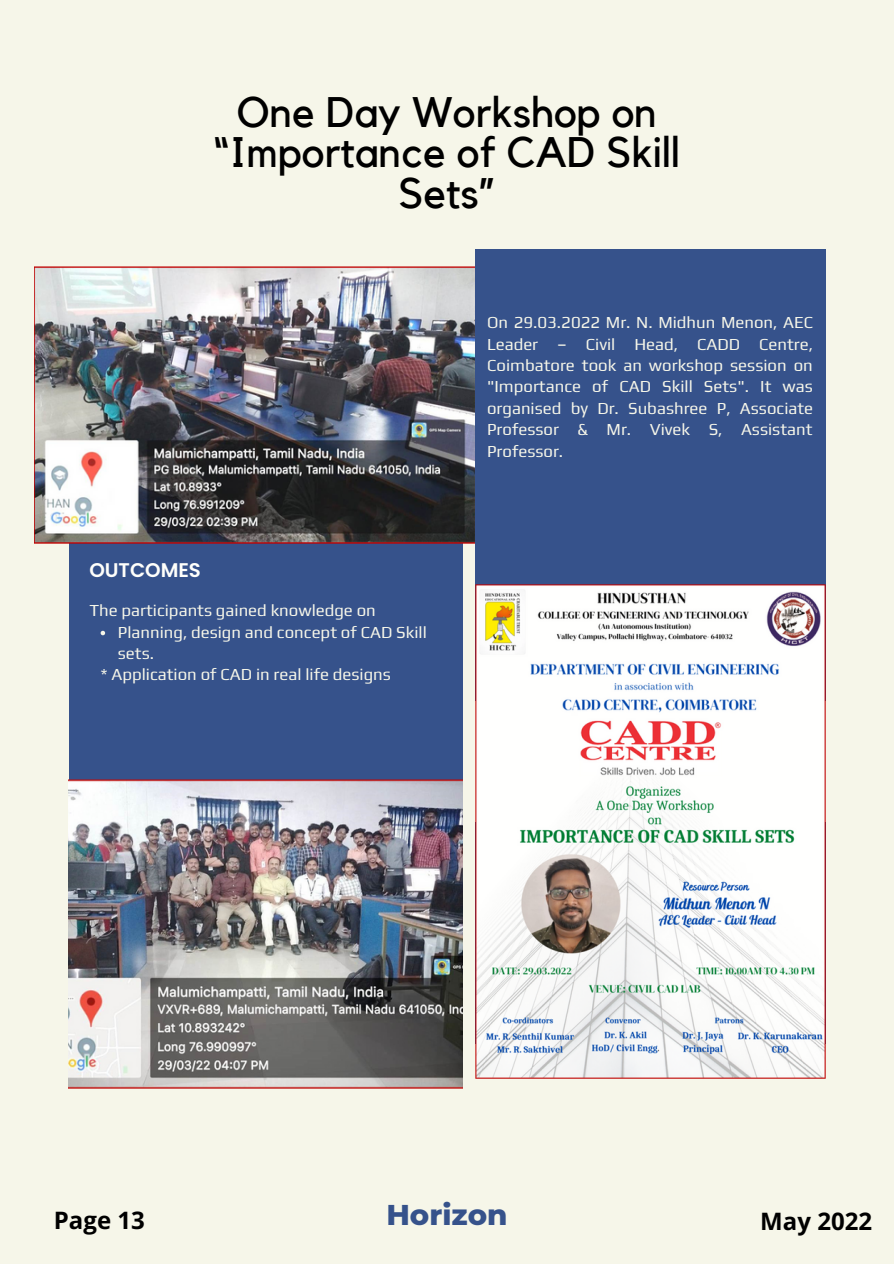
<style>
.page{position:relative;width:894px;height:1264px;background:#fff}
.page>*{position:absolute;margin:0;border:0;box-sizing:border-box;transform-origin:0 0}
.t1{font:42.6px/40.5px "Kollektif";color:#000;text-align:center}
.t2{font:800 29.25px "Montserrat";color:#36528b}
.t3{font:700 24px "Open Sans";color:#000}
.t4{font:600 19.8px "Poppins";color:#fffffb}
.t5{font:16.8px/21.5px "Play";color:#f6f6e9}
</style>
<div class="page">
<div style="left:0;top:0;width:893px;height:1263px;background:#f6f6e9"></div>
<div style="left:69px;top:543px;width:393px;height:435px;background:#36528b"></div>
<img style="left:69px;top:779px;width:394px;height:309px">
<img style="left:35px;top:266px;width:440px;height:277px">
<div style="left:475px;top:249px;width:350px;height:451px;background:#36528b"></div>
<img style="left:475px;top:584px;width:350px;height:494px">
<svg style="left:101px;top:630px;width:4px;height:5px"></svg>
<p class="t1" style="left:214px;top:93px;width:467px">One Day Workshop on “Importance of CAD Skill<br>Sets”</p>
<p class="t4" style="left:89px;top:556px;width:113px">OUTCOMES</p>
<p class="t5" style="left:89px;top:599px;width:288px">The participants gained knowledge on</p>
<p class="t5" style="left:118px;top:620px;width:310px">Planning, design and concept of CAD Skill sets.</p>
<p class="t5" style="left:101px;top:663px;width:291px">* Application of CAD in real life designs</p>
<p class="t5" style="left:487px;top:311px;width:327px;text-align:justify">On 29.03.2022 Mr. N. Midhun Menon, AEC Leader – Civil Head, CADD Centre, Coimbatore took an workshop session on "Importance of CAD Skill Sets". It was organised by Dr. Subashree P, Associate Professor &amp; Mr. Vivek S, Assistant Professor.</p>
<p class="t3" style="left:54px;top:1203px;width:92px">Page 13</p>
<p class="t2" style="left:386px;top:1196px;width:123px">Horizon</p>
<p class="t3" style="left:760px;top:1204px;width:113px">May 2022</p>
</div>
